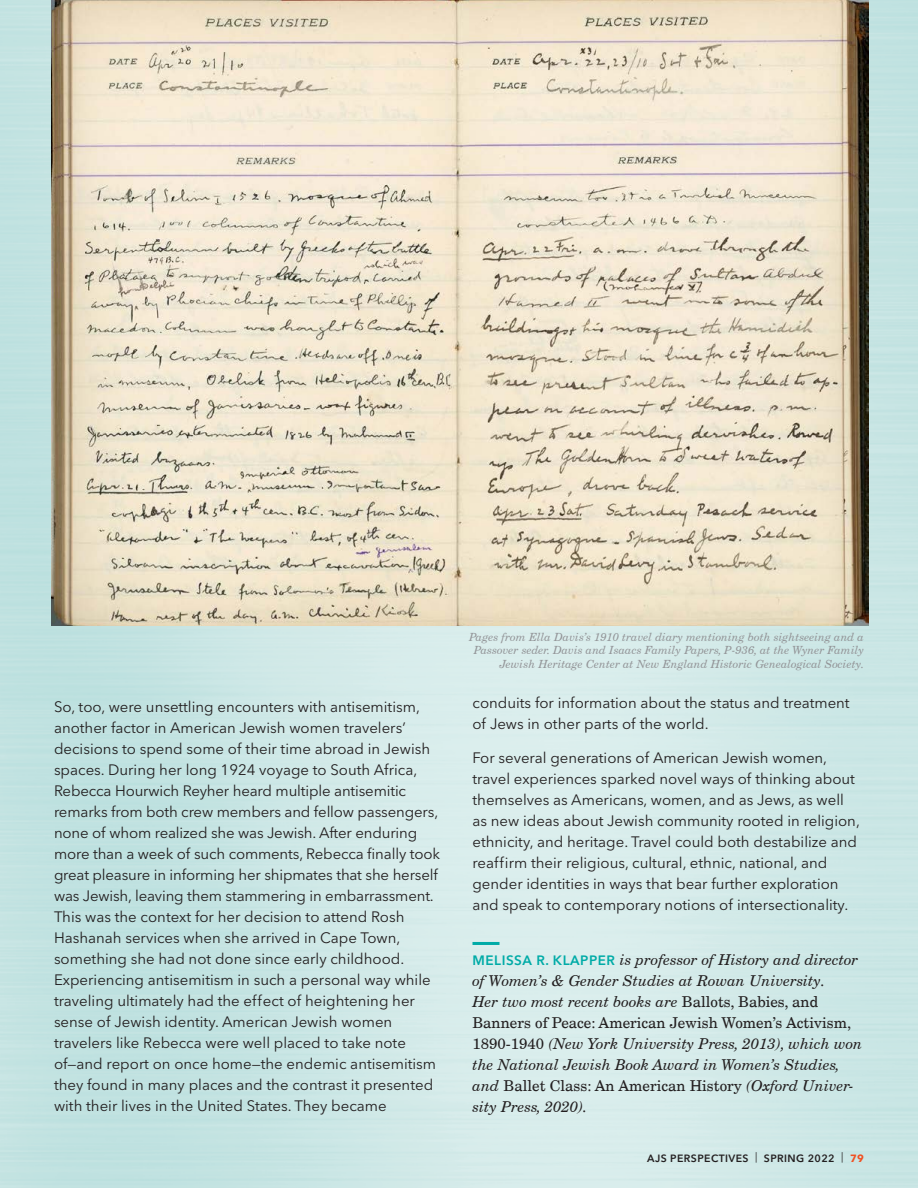
<style>
.page{position:relative;width:918px;height:1188px;background:#fff}
.page>*{position:absolute;margin:0;border:0;box-sizing:border-box;transform-origin:0 0}
.Body_Copy{font:15px/21px "Avenir Next LT Pro";color:#231f20}
.Author_bio{font:italic 15px/21px "New Century Schlbk LT Pro";color:#231f20}
.Photo_Caption{font:italic 11.25px/13.5px "New Century Schlbk LT Pro";color:#939598;text-align:right}
.t1{font:600 10.5px "Avenir Next LT Pro";letter-spacing:.04em;color:#231f20}
.s1{font-family:"Avenir Next LT Pro";font-weight:600;font-style:normal;font-size:13.5px;color:#00aba7}
.s2{font-style:normal}
.s3{font-weight:400}
.s4{font-weight:700;color:#f05123}
</style>
<div class="page">
<hr style="left:472px;top:942px;width:28px;height:3px;background:#00aba7">
<img style="left:51px;top:0;width:818px;height:626px">
<p class="Photo_Caption" style="left:469px;top:630px;width:397px">Pages from Ella Davis’s 1910 travel diary mentioning both sightseeing and a<br>Passover seder. Davis and Isaacs Family Papers, P-936, at the Wyner Family<br>Jewish Heritage Center at New England Historic Genealogical Society.</p>
<p class="Body_Copy" style="left:54px;top:696px;width:388px">So, too, were unsettling encounters with antisemitism, another factor in American Jewish women travelers’ decisions to spend some of their time abroad in Jewish spaces. During her long 1924 voyage to South Africa, Rebecca Hourwich Reyher heard multiple antisemitic remarks from both crew members and fellow passengers, none of whom realized she was Jewish. After enduring more than a week of such comments, Rebecca finally took great pleasure in informing her shipmates that she herself was Jewish, leaving them stammering in embarrassment.<br>This was the context for her decision to attend Rosh Hashanah services when she arrived in Cape Town, something she had not done since early childhood.<br>Experiencing antisemitism in such a personal way while traveling ultimately had the effect of heightening her sense of Jewish identity. American Jewish women travelers like Rebecca were well placed to take note of—and report on once home—the endemic antisemitism they found in many places and the contrast it presented with their lives in the United States. They became</p>
<p class="Body_Copy" style="left:472px;top:692px;width:379px">conduits for information about the status and treatment of Jews in other parts of the world.</p>
<p class="Body_Copy" style="left:472px;top:748px;width:389px">For several generations of American Jewish women, travel experiences sparked novel ways of thinking about themselves as Americans, women, and as Jews, as well as new ideas about Jewish community rooted in religion, ethnicity, and heritage. Travel could both destabilize and reaffirm their religious, cultural, ethnic, national, and gender identities in ways that bear further exploration and speak to contemporary notions of intersectionality.</p>
<p class="Author_bio" style="left:472px;top:949px;width:391px"><span class="s1">MELISSA R. KLAPPER</span> is professor of History and director of Women’s &amp; Gender Studies at Rowan University.<br>Her two most recent books are <span class="s2">Ballots, Babies, and Banners of Peace: American Jewish Women’s Activism, 1890-1940</span> (New York University Press, 2013), which won the National Jewish Book Award in Women’s Studies, and <span class="s2">Ballet Class: An American History</span> (Oxford Univer&shy;sity Press, 2020).</p>
<p class="t1" style="left:647px;top:1152px;width:218px">AJS PERSPECTIVES <span class="s3">|</span> SPRING 2022 <span class="s3">|</span> <span class="s4">79</span></p>
</div>
